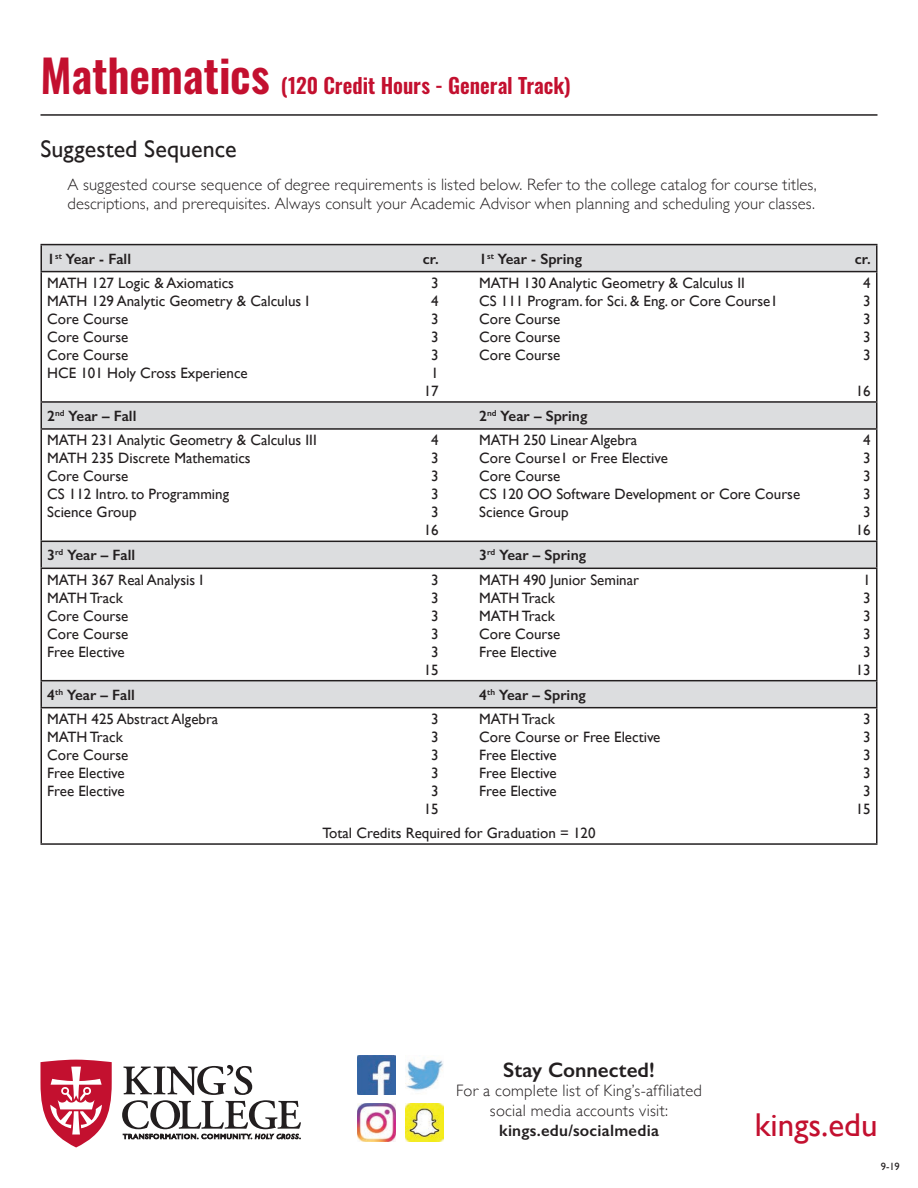
<style>
.page{position:relative;width:918px;height:1188px;background:#fff}
.page>*{position:absolute;margin:0;border:0;box-sizing:border-box;transform-origin:0 0}
.t1{font:33px "Gill Sans";color:#c3102f}
.t2{font:24px "Gill Sans";letter-spacing:.005em;color:#231f20}
.t3{font:600 21px "Oswald";color:#c3102f}
.t4{font:600 21px "Gill Sans";color:#231f20}
.t5{font:300 16.5px/19.8px "Gill Sans";letter-spacing:.01em;color:#231f20}
.t6{font:600 16.5px "Gill Sans";letter-spacing:.015em;color:#231f20}
.t7{font:15px "Gill Sans";color:#231f20}
.t8{font:600 15px "Gill Sans";color:#231f20}
.t9{font:10.5px "Gill Sans";color:#231f20}
.s1{font-size:45px}
</style>
<div class="page">
<svg style="left:40px;top:1060px;width:72px;height:87px"></svg>
<svg style="left:122px;top:1065px;width:179px;height:74px"></svg>
<hr style="left:40px;top:114px;width:838px;height:2px;background:#231f20">
<img style="left:357px;top:1056px;width:39px;height:38px">
<img style="left:357px;top:1103px;width:39px;height:39px">
<img style="left:405px;top:1060px;width:38px;height:31px">
<img style="left:405px;top:1103px;width:39px;height:39px">
<svg style="left:42px;top:245px;width:834px;height:462px"></svg>
<hr style="left:40px;top:244px;width:838px;height:1px;background:#231f20">
<hr style="left:40px;top:245px;width:2px;height:26px;background:#231f20">
<hr style="left:876px;top:245px;width:2px;height:26px;background:#231f20">
<hr style="left:40px;top:271px;width:838px;height:1px;background:#231f20">
<hr style="left:40px;top:272px;width:2px;height:129px;background:#231f20">
<hr style="left:876px;top:272px;width:2px;height:129px;background:#231f20">
<hr style="left:40px;top:401px;width:838px;height:2px;background:#231f20">
<hr style="left:40px;top:403px;width:2px;height:25px;background:#231f20">
<hr style="left:876px;top:403px;width:2px;height:25px;background:#231f20">
<hr style="left:40px;top:428px;width:838px;height:2px;background:#231f20">
<hr style="left:40px;top:430px;width:2px;height:111px;background:#231f20">
<hr style="left:876px;top:430px;width:2px;height:111px;background:#231f20">
<hr style="left:40px;top:541px;width:838px;height:1px;background:#231f20">
<hr style="left:40px;top:542px;width:2px;height:26px;background:#231f20">
<hr style="left:876px;top:542px;width:2px;height:26px;background:#231f20">
<hr style="left:40px;top:568px;width:838px;height:1px;background:#231f20">
<hr style="left:40px;top:569px;width:2px;height:111px;background:#231f20">
<hr style="left:876px;top:569px;width:2px;height:111px;background:#231f20">
<hr style="left:40px;top:680px;width:838px;height:1px;background:#231f20">
<hr style="left:40px;top:681px;width:2px;height:26px;background:#231f20">
<hr style="left:876px;top:681px;width:2px;height:26px;background:#231f20">
<hr style="left:40px;top:707px;width:838px;height:1px;background:#231f20">
<hr style="left:40px;top:708px;width:2px;height:135px;background:#231f20">
<hr style="left:876px;top:708px;width:2px;height:135px;background:#231f20">
<hr style="left:40px;top:843px;width:838px;height:2px;background:#231f20">
<p class="t3" style="left:40px;top:75px;width:532px"><span class="s1">Mathematics</span> (120 Credit Hours - General Track)</p>
<h2 class="t2" style="left:40px;top:135px;width:198px">Suggested Sequence</h2>
<p class="t5" style="left:68px;top:174px;width:751px">A suggested course sequence of degree requirements is listed below. Refer to the college catalog for course titles, descriptions, and prerequisites. Always consult your Academic Advisor when planning and scheduling your classes.</p>
<p class="t8" style="left:47px;top:249px;width:85px">1<sup>st</sup> Year - Fall</p>
<p class="t8" style="left:423px;top:249px;width:17px">cr.</p>
<p class="t8" style="left:479px;top:249px;width:104px">1<sup>st</sup> Year - Spring</p>
<p class="t8" style="left:855px;top:249px;width:17px">cr.</p>
<p class="t7" style="left:47px;top:274px;width:188px">MATH 127 Logic &amp; Axiomatics</p>
<p class="t7" style="left:431px;top:274px;width:9px">3</p>
<p class="t7" style="left:479px;top:274px;width:267px">MATH 130 Analytic Geometry &amp; Calculus II</p>
<p class="t7" style="left:863px;top:274px;width:9px">4</p>
<p class="t7" style="left:47px;top:292px;width:264px">MATH 129 Analytic Geometry &amp; Calculus I</p>
<p class="t7" style="left:431px;top:292px;width:9px">4</p>
<p class="t7" style="left:479px;top:292px;width:300px">CS 111 Program. for Sci. &amp; Eng. or Core Course1</p>
<p class="t7" style="left:863px;top:292px;width:9px">3</p>
<p class="t7" style="left:47px;top:310px;width:83px">Core Course</p>
<p class="t7" style="left:431px;top:310px;width:9px">3</p>
<p class="t7" style="left:479px;top:310px;width:83px">Core Course</p>
<p class="t7" style="left:863px;top:310px;width:9px">3</p>
<p class="t7" style="left:47px;top:328px;width:83px">Core Course</p>
<p class="t7" style="left:431px;top:328px;width:9px">3</p>
<p class="t7" style="left:479px;top:328px;width:83px">Core Course</p>
<p class="t7" style="left:863px;top:328px;width:9px">3</p>
<p class="t7" style="left:47px;top:346px;width:83px">Core Course</p>
<p class="t7" style="left:431px;top:346px;width:9px">3</p>
<p class="t7" style="left:479px;top:346px;width:83px">Core Course</p>
<p class="t7" style="left:863px;top:346px;width:9px">3</p>
<p class="t7" style="left:47px;top:364px;width:202px">HCE 101 Holy Cross Experience</p>
<p class="t7" style="left:431px;top:364px;width:9px">1</p>
<p class="t7" style="left:424px;top:382px;width:16px">17</p>
<p class="t7" style="left:856px;top:382px;width:16px">16</p>
<p class="t8" style="left:47px;top:407px;width:91px">2<sup>nd</sup> Year – Fall</p>
<p class="t8" style="left:479px;top:407px;width:110px">2<sup>nd</sup> Year – Spring</p>
<p class="t7" style="left:47px;top:431px;width:271px">MATH 231 Analytic Geometry &amp; Calculus III</p>
<p class="t7" style="left:431px;top:431px;width:9px">4</p>
<p class="t7" style="left:479px;top:431px;width:160px">MATH 250 Linear Algebra</p>
<p class="t7" style="left:863px;top:431px;width:9px">4</p>
<p class="t7" style="left:47px;top:449px;width:205px">MATH 235 Discrete Mathematics</p>
<p class="t7" style="left:431px;top:449px;width:9px">3</p>
<p class="t7" style="left:479px;top:449px;width:190px">Core Course1 or Free Elective</p>
<p class="t7" style="left:863px;top:449px;width:9px">3</p>
<p class="t7" style="left:47px;top:467px;width:83px">Core Course</p>
<p class="t7" style="left:431px;top:467px;width:9px">3</p>
<p class="t7" style="left:479px;top:467px;width:83px">Core Course</p>
<p class="t7" style="left:863px;top:467px;width:9px">3</p>
<p class="t7" style="left:47px;top:485px;width:183px">CS 112 Intro. to Programming</p>
<p class="t7" style="left:431px;top:485px;width:9px">3</p>
<p class="t7" style="left:479px;top:485px;width:322px">CS 120 OO Software Development or Core Course</p>
<p class="t7" style="left:863px;top:485px;width:9px">3</p>
<p class="t7" style="left:47px;top:503px;width:91px">Science Group</p>
<p class="t7" style="left:431px;top:503px;width:9px">3</p>
<p class="t7" style="left:479px;top:503px;width:91px">Science Group</p>
<p class="t7" style="left:863px;top:503px;width:9px">3</p>
<p class="t7" style="left:424px;top:521px;width:16px">16</p>
<p class="t7" style="left:856px;top:521px;width:16px">16</p>
<p class="t8" style="left:47px;top:546px;width:89px">3<sup>rd</sup> Year – Fall</p>
<p class="t8" style="left:479px;top:546px;width:108px">3<sup>rd</sup> Year – Spring</p>
<p class="t7" style="left:47px;top:571px;width:158px">MATH 367 Real Analysis I</p>
<p class="t7" style="left:431px;top:571px;width:9px">3</p>
<p class="t7" style="left:479px;top:571px;width:161px">MATH 490 Junior Seminar</p>
<p class="t7" style="left:863px;top:571px;width:9px">1</p>
<p class="t7" style="left:47px;top:589px;width:77px">MATH Track</p>
<p class="t7" style="left:431px;top:589px;width:9px">3</p>
<p class="t7" style="left:479px;top:589px;width:77px">MATH Track</p>
<p class="t7" style="left:863px;top:589px;width:9px">3</p>
<p class="t7" style="left:47px;top:607px;width:83px">Core Course</p>
<p class="t7" style="left:431px;top:607px;width:9px">3</p>
<p class="t7" style="left:479px;top:607px;width:77px">MATH Track</p>
<p class="t7" style="left:863px;top:607px;width:9px">3</p>
<p class="t7" style="left:47px;top:625px;width:83px">Core Course</p>
<p class="t7" style="left:431px;top:625px;width:9px">3</p>
<p class="t7" style="left:479px;top:625px;width:83px">Core Course</p>
<p class="t7" style="left:863px;top:625px;width:9px">3</p>
<p class="t7" style="left:47px;top:643px;width:79px">Free Elective</p>
<p class="t7" style="left:431px;top:643px;width:9px">3</p>
<p class="t7" style="left:479px;top:643px;width:79px">Free Elective</p>
<p class="t7" style="left:863px;top:643px;width:9px">3</p>
<p class="t7" style="left:424px;top:661px;width:16px">15</p>
<p class="t7" style="left:856px;top:661px;width:16px">13</p>
<p class="t8" style="left:47px;top:685px;width:89px">4<sup>th</sup> Year – Fall</p>
<p class="t8" style="left:479px;top:685px;width:108px">4<sup>th</sup> Year – Spring</p>
<p class="t7" style="left:47px;top:710px;width:173px">MATH 425 Abstract Algebra</p>
<p class="t7" style="left:431px;top:710px;width:9px">3</p>
<p class="t7" style="left:479px;top:710px;width:77px">MATH Track</p>
<p class="t7" style="left:863px;top:710px;width:9px">3</p>
<p class="t7" style="left:47px;top:728px;width:77px">MATH Track</p>
<p class="t7" style="left:431px;top:728px;width:9px">3</p>
<p class="t7" style="left:479px;top:728px;width:183px">Core Course or Free Elective</p>
<p class="t7" style="left:863px;top:728px;width:9px">3</p>
<p class="t7" style="left:47px;top:746px;width:83px">Core Course</p>
<p class="t7" style="left:431px;top:746px;width:9px">3</p>
<p class="t7" style="left:479px;top:746px;width:79px">Free Elective</p>
<p class="t7" style="left:863px;top:746px;width:9px">3</p>
<p class="t7" style="left:47px;top:764px;width:79px">Free Elective</p>
<p class="t7" style="left:431px;top:764px;width:9px">3</p>
<p class="t7" style="left:479px;top:764px;width:79px">Free Elective</p>
<p class="t7" style="left:863px;top:764px;width:9px">3</p>
<p class="t7" style="left:47px;top:782px;width:79px">Free Elective</p>
<p class="t7" style="left:431px;top:782px;width:9px">3</p>
<p class="t7" style="left:479px;top:782px;width:79px">Free Elective</p>
<p class="t7" style="left:863px;top:782px;width:9px">3</p>
<p class="t7" style="left:424px;top:800px;width:16px">15</p>
<p class="t7" style="left:856px;top:800px;width:16px">15</p>
<p class="t7" style="left:322px;top:824px;width:275px">Total Credits Required for Graduation = 120</p>
<h3 class="t4" style="left:503px;top:1057px;width:153px">Stay Connected!</h3>
<p class="t5" style="left:456px;top:1080px;width:247px;text-align:center">For a complete list of King’s-affiliated social media accounts visit:</p>
<p class="t6" style="left:499px;top:1121px;width:162px">kings.edu/socialmedia</p>
<h1 class="t1" style="left:755px;top:1105px;width:124px">kings.edu</h1>
<p class="t9" style="left:881px;top:1160px;width:21px">9-19</p>
</div>
